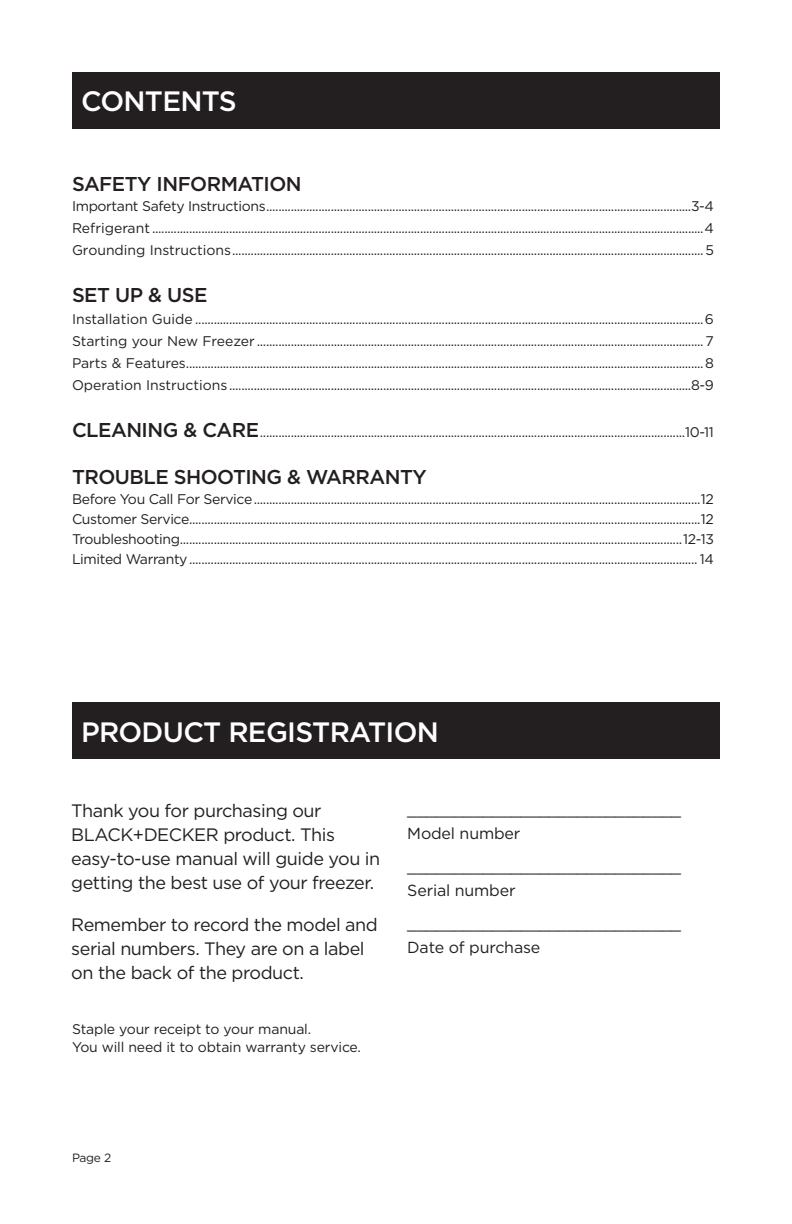
<style>
.page{position:relative;width:792px;height:1224px;background:#fff}
.page>*{position:absolute;margin:0;border:0;box-sizing:border-box;transform-origin:0 0}
.t1{font:500 28px "Gotham";letter-spacing:-.025em;color:#fff}
.t2{font:500 20px "Gotham";letter-spacing:-.025em;color:#231f20}
.t3{font:18px/24px "Gotham";letter-spacing:-.025em;color:#231f20}
.t4{font:16px/24px "Gotham";letter-spacing:-.01em;color:#231f20}
.t5{font:14px/22px "Gotham";letter-spacing:-.01em;color:#231f20;text-align:justify}
.body_copy{font:12px "Gotham";color:#231f20}
.s1{font-weight:500;font-size:20px}
</style>
<div class="page">
<div style="left:72px;top:72px;width:648px;height:57px;background:#231f20"></div>
<div style="left:72px;top:703px;width:648px;height:56px;background:#231f20"></div>
<p class="t1" style="left:81px;top:83px;width:157px">CONTENTS</p>
<p class="t2" style="left:72px;top:171px;width:231px">SAFETY INFORMATION</p>
<p class="t5" style="left:72px;top:195px;width:644px">Important Safety Instructions..........................................................................................................................................3-4<br>Refrigerant ...................................................................................................................................................................................4<br>Grounding Instructions.........................................................................................................................................................5</p>
<p class="t2" style="left:72px;top:282px;width:137px">SET UP &amp; USE</p>
<p class="t5" style="left:72px;top:308px;width:644px">Installation Guide .....................................................................................................................................................................6<br>Starting your New Freezer ................................................................................................................................................. 7<br>Parts &amp; Features........................................................................................................................................................................8<br>Operation Instructions......................................................................................................................................................8-9</p>
<p class="t5" style="left:72px;top:421px;width:644px"><span class="s1">CLEANING &amp; CARE</span>..........................................................................................................................................10-11</p>
<p class="t2" style="left:72px;top:464px;width:356px">TROUBLE SHOOTING &amp; WARRANTY</p>
<p class="t5" style="left:72px;top:489px;width:644px;line-height:20px">Before You Call For Service.................................................................................................................................................12<br>Customer Service......................................................................................................................................................................12<br>Troubleshooting...................................................................................................................................................................12-13<br>Limited Warranty..................................................................................................................................................................... 14</p>
<p class="t1" style="left:81px;top:714px;width:360px">PRODUCT REGISTRATION</p>
<p class="t3" style="left:71px;top:798px;width:311px">Thank you for purchasing our<br>BLACK+DECKER product. This easy-to-use manual will guide you in getting the best use of your freezer.</p>
<p class="t3" style="left:71px;top:912px;width:308px">Remember to record the model and serial numbers. They are on a label on the back of the product.</p>
<p class="t5" style="left:72px;top:1018px;width:241px">Staple your receipt to your manual.</p>
<p class="t5" style="left:72px;top:1036px;width:291px">You will need it to obtain warranty service.</p>
<p class="t4" style="left:407px;top:797px;width:275px">_____________________________<br>Model number</p>
<p class="t4" style="left:407px;top:854px;width:275px">_____________________________<br>Serial number</p>
<p class="t4" style="left:407px;top:911px;width:275px">_____________________________<br>Date of purchase</p>
<p class="body_copy" style="left:72px;top:1150px;width:41px">Page 2</p>
</div>
